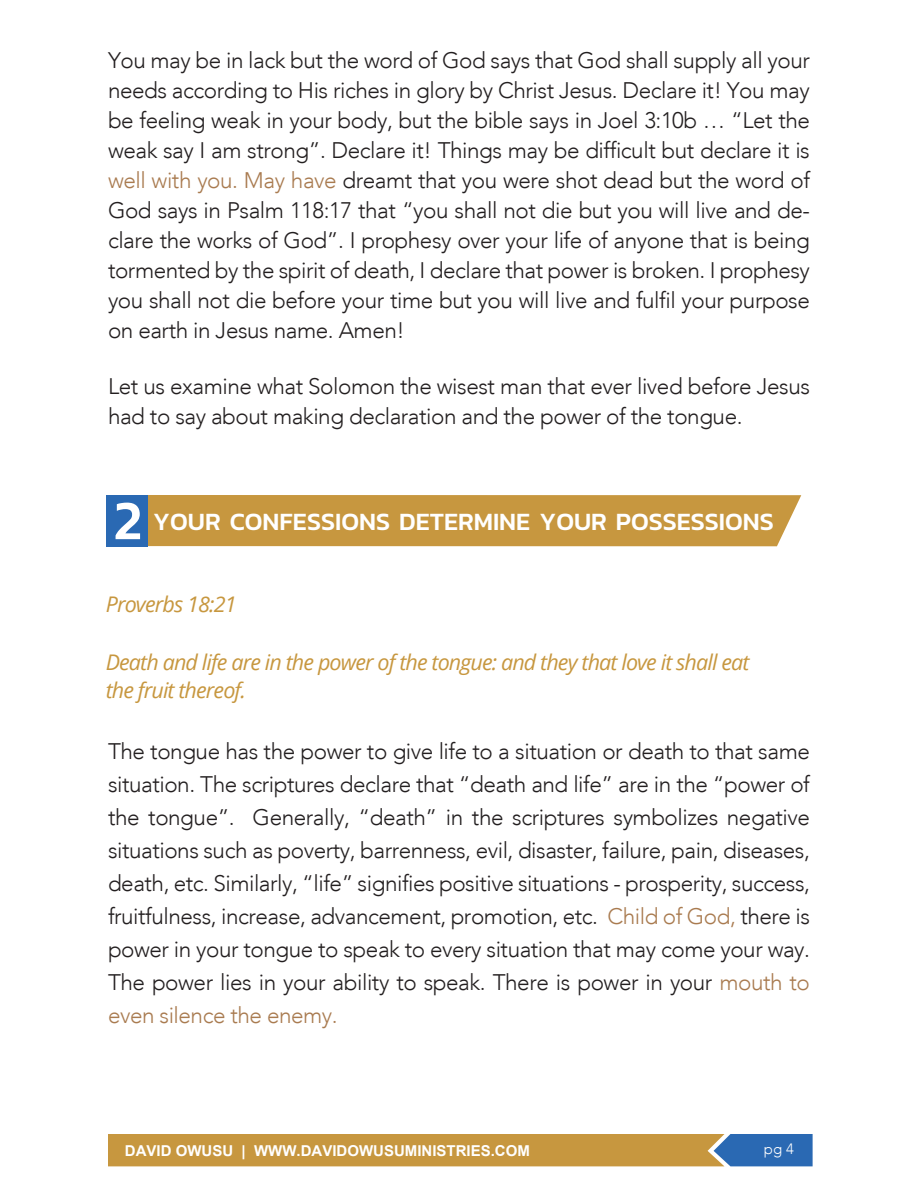
<style>
.page{position:relative;width:918px;height:1188px;background:#fff}
.page>*{position:absolute;margin:0;border:0;box-sizing:border-box;transform-origin:0 0}
.t1{font:500 55.95px "Kanit";color:#fff}
.t2{font:500 25.35px "Kanit";color:#fff}
.t3{font:300 22.5px/30px "Avenir LT";letter-spacing:-.02em;color:#231f20;text-align:justify}
.t4{font:italic 21.6px/28.8px "Open Sans";letter-spacing:-.04em;color:#c7973f}
.t5{font:700 15px "Arial";color:#fff}
.t6{font:300 15px "Avenir LT";color:#fff}
.s1{color:#a97b50}
</style>
<div class="page">
<div style="left:147px;top:495px;width:654px;height:51px;background:#c7973f"></div>
<svg style="left:108px;top:1134px;width:705px;height:32px;background:#b3924f"></svg>
<div style="left:106px;top:495px;width:41px;height:51px;background:#2a69b3"></div>
<p class="t3" style="left:108px;top:45px;width:704px">You may be in lack but the word of God says that God shall supply all your needs according to His riches in glory by Christ Jesus. Declare it! You may be feeling weak in your body, but the bible says in Joel 3:10b … “Let the weak say I am strong”. Declare it! Things may be difficult but declare it is <span class="s1">well with you. May have</span> dreamt that you were shot dead but the word of God says in Psalm 118:17 that “you shall not die but you will live and de&shy;clare the works of God”. I prophesy over your life of anyone that is being tormented by the spirit of death, I declare that power is broken. I prophesy you shall not die before your time but you will live and fulfil your purpose on earth in Jesus name. Amen!</p>
<p class="t3" style="left:108px;top:371px;width:704px">Let us examine what Solomon the wisest man that ever lived before Jesus had to say about making declaration and the power of the tongue.</p>
<h1 class="t1" style="left:113px;top:478px;width:30px">2</h1>
<p class="t2" style="left:153px;top:503px;width:622px">YOUR CONFESSIONS DETERMINE YOUR POSSESSIONS</p>
<p class="t4" style="left:106px;top:589px;width:132px">Proverbs 18:21</p>
<p class="t4" style="left:106px;top:647px;width:645px">Death and life are in the power of the tongue: and they that love it shall eat the fruit thereof.</p>
<p class="t3" style="left:108px;top:734px;width:704px;line-height:33px">The tongue has the power to give life to a situation or death to that same situation. The scriptures declare that “death and life” are in the “power of the tongue”. Generally, “death” in the scriptures symbolizes negative situations such as poverty, barrenness, evil, disaster, failure, pain, diseases, death, etc. Similarly, “life” signifies positive situations - prosperity, success, fruitfulness, increase, advancement, promotion, etc. <span class="s1">Child of God,</span> there is power in your tongue to speak to every situation that may come your way.<br>The power lies in your ability to speak. There is power in your <span class="s1">mouth to even silence the enemy.</span></p>
<p class="t5" style="left:125px;top:1140px;width:407px">DAVID OWUSU | WWW.DAVIDOWUSUMINISTRIES.COM</p>
<p class="t6" style="left:764px;top:1140px;width:32px">pg 4</p>
</div>
